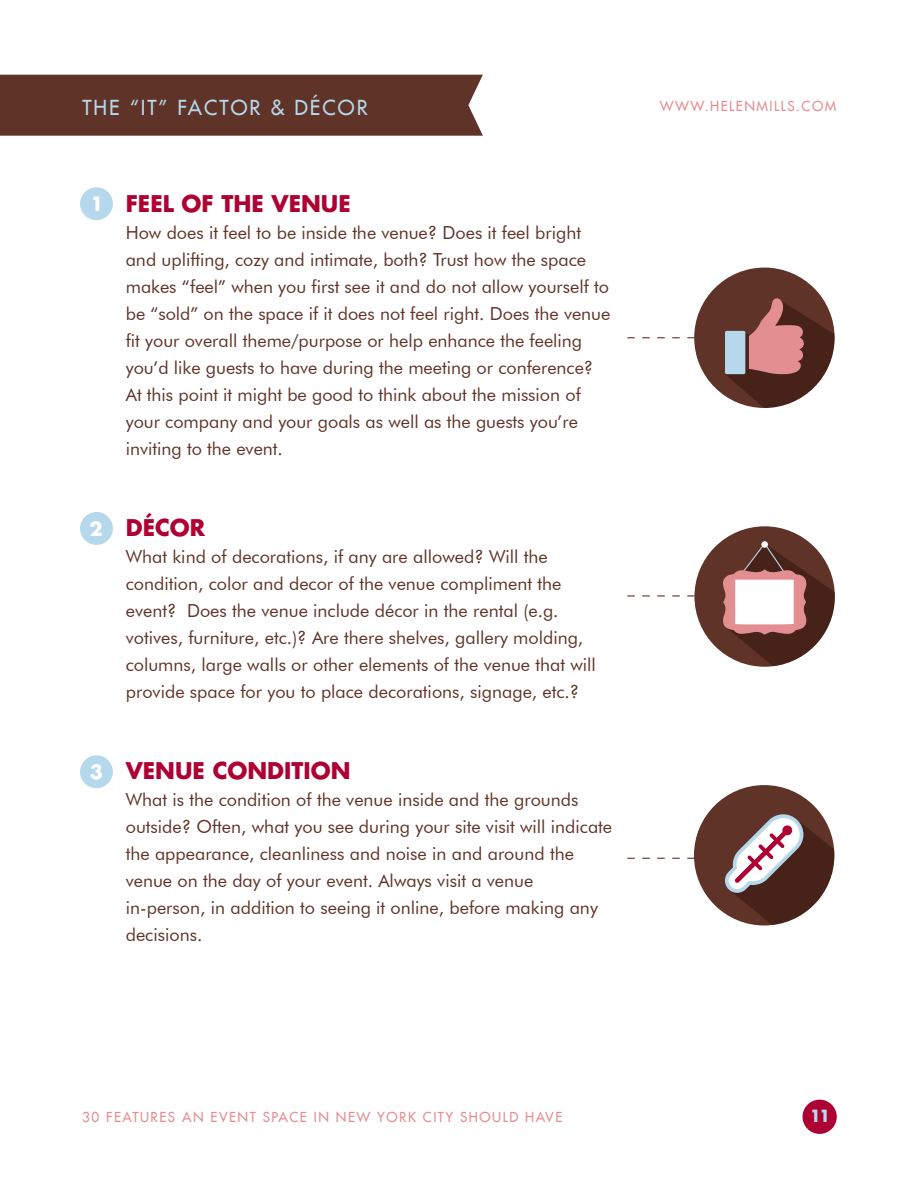
<style>
.page{position:relative;width:918px;height:1188px;background:#fff}
.page>*{position:absolute;margin:0;border:0;box-sizing:border-box;transform-origin:0 0}
.t1{font:700 22.5px "Futura LT";color:#ae0032}
.t2{font:20.25px "Futura LT";letter-spacing:.1em;color:#b6d8ec}
.t3{font:700 19.2px "Futura LT";color:#fff}
.t4{font:18px/27px "Futura BT";color:#5f3327}
.t5{font:700 16.5px "Futura LT";color:#b6d8ec}
.t6{font:13.5px "Futura LT";letter-spacing:.11em;color:#e38f92}
</style>
<div class="page">
<div style="left:694px;top:785px;width:140px;height:140px;background:#5f3327;border-radius:50%"></div>
<svg style="left:627px;top:814px;width:207px;height:111px"></svg>
<div style="left:694px;top:526px;width:141px;height:141px;background:#5f3327;border-radius:50%"></div>
<svg style="left:627px;top:543px;width:208px;height:124px"></svg>
<div style="left:761px;top:541px;width:7px;height:7px;background:#fff;border-radius:50%"></div>
<div style="left:0;top:75px;width:483px;height:61px;background:#5f3327"></div>
<div style="left:803px;top:1100px;width:34px;height:34px;background:#ae0032;border-radius:50%"></div>
<div style="left:80px;top:512px;width:33px;height:33px;background:#b6d8ec;border-radius:50%"></div>
<div style="left:80px;top:755px;width:33px;height:33px;background:#b6d8ec;border-radius:50%"></div>
<div style="left:80px;top:187px;width:33px;height:33px;background:#b6d8ec;border-radius:50%"></div>
<div style="left:694px;top:268px;width:141px;height:140px;background:#5f3327;border-radius:50%"></div>
<svg style="left:627px;top:298px;width:208px;height:110px"></svg>
<div style="left:725px;top:331px;width:20px;height:43px;background:#b6d8ec;border-radius:2px"></div>
<p class="t2" style="left:82px;top:95px;width:287px">THE “IT” FACTOR &amp; DÉCOR</p>
<p class="t3" style="left:91px;top:191px;width:15px">1</p>
<p class="t3" style="left:90px;top:516px;width:15px">2</p>
<p class="t1" style="left:126px;top:189px;width:227px">FEEL OF THE VENUE</p>
<p class="t4" style="left:126px;top:219px;width:486px">How does it feel to be inside the venue? Does it feel bright and uplifting, cozy and intimate, both? Trust how the space makes “feel” when you first see it and do not allow yourself to be “sold” on the space if it does not feel right. Does the venue fit your overall theme/purpose or help enhance the feeling you’d like guests to have during the meeting or conference?<br>At this point it might be good to think about the mission of your company and your goals as well as the guests you’re inviting to the event.</p>
<p class="t1" style="left:126px;top:513px;width:81px">DÉCOR</p>
<p class="t4" style="left:126px;top:543px;width:472px">What kind of decorations, if any are allowed? Will the condition, color and decor of the venue compliment the event? Does the venue include décor in the rental (e.g. votives, furniture, etc.)? Are there shelves, gallery molding, columns, large walls or other elements of the venue that will provide space for you to place decorations, signage, etc.?</p>
<p class="t3" style="left:90px;top:759px;width:15px">3</p>
<p class="t1" style="left:126px;top:756px;width:226px">VENUE CONDITION</p>
<p class="t4" style="left:126px;top:786px;width:488px">What is the condition of the venue inside and the grounds outside? Often, what you see during your site visit will indicate the appearance, cleanliness and noise in and around the venue on the day of your event. Always visit a venue in-person, in addition to seeing it online, before making any decisions.</p>
<p class="t6" style="left:660px;top:97px;width:178px">WWW.HELENMILLS.COM</p>
<p class="t6" style="left:82px;top:1109px;width:482px">30 FEATURES AN EVENT SPACE IN NEW YORK CITY SHOULD HAVE</p>
<p class="t5" style="left:810px;top:1105px;width:22px">11</p>
</div>
